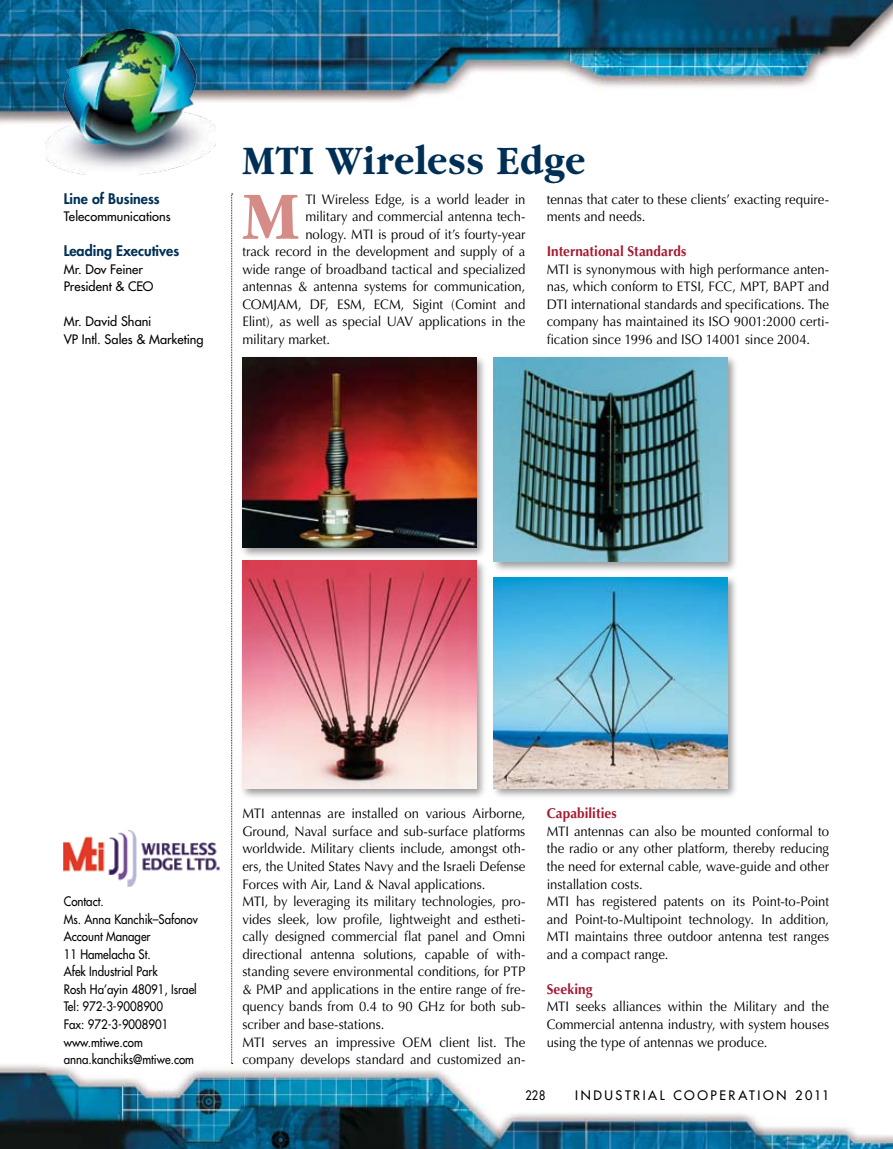
<style>
.page{position:relative;width:893px;height:1149px;background:#fff}
.page>*{position:absolute;margin:0;border:0;box-sizing:border-box;transform-origin:0 0}
.t1{font:700 70.2px "Garamond";color:#d68c86;scale:.95 1}
.t2{font:700 42px "Garamond";letter-spacing:.025em;color:#002f56;scale:.9 1}
.t3{font:700 14.25px "Optima";letter-spacing:.005em;color:#a41a32;scale:.95 1}
.t4{font:800 14.25px "Futura";color:#002f56}
.t5{font:13.8px/17.5px "Optima";letter-spacing:-.005em;color:#000;scale:.95 1}
.t6{font:12.75px/17.5px "Futura";color:#000;scale:.9 1}
.t7{font:12.75px/17.5px "Futura";color:#000}
.t8{font:12.75px "Futura";letter-spacing:.2em;color:#000}
.t9{font:12.75px "Futura";color:#000;scale:.85 1}
</style>
<div class="page">
<img style="left:0;top:1063px;width:893px;height:85px">
<img style="left:0;top:0;width:893px;height:146px">
<img style="left:46px;top:29px;width:170px;height:146px">
<svg style="left:231px;top:193px;width:2px;height:870px"></svg>
<img style="left:64px;top:830px;width:156px;height:56px">
<div style="left:490px;top:354px;width:249px;height:220px;background:#000;opacity:.4"></div>
<img style="left:494px;top:357px;width:233px;height:204px">
<div style="left:239px;top:354px;width:250px;height:205px;background:#000;opacity:.4"></div>
<img style="left:242px;top:357px;width:234px;height:190px">
<div style="left:239px;top:557px;width:250px;height:244px;background:#000;opacity:.4"></div>
<img style="left:242px;top:560px;width:234px;height:228px">
<div style="left:490px;top:573px;width:249px;height:227px;background:#000;opacity:.4"></div>
<img style="left:494px;top:577px;width:233px;height:211px">
<p class="t4" style="left:64px;top:189px;width:98px">Line of Business</p>
<p class="t7" style="left:64px;top:207px;width:108px">Telecommunications</p>
<p class="t4" style="left:64px;top:241px;width:117px">Leading Executives</p>
<p class="t7" style="left:64px;top:260px;width:91px">Mr. Dov Feiner<br>President &amp; CEO</p>
<p class="t7" style="left:64px;top:313px;width:141px">Mr. David Shani<br>VP Intl. Sales &amp; Marketing</p>
<h2 class="t2" style="left:242px;top:138px;width:382px">MTI Wireless Edge</h2>
<h1 class="t1" style="left:242px;top:177px;width:62px">M</h1>
<p class="t5" style="left:305px;top:190px;width:233px">TI Wireless Edge, is a world leader in</p>
<p class="t5" style="left:547px;top:190px;width:299px">tennas that cater to these clients’ exacting require&shy;ments and needs.</p>
<p class="t3" style="left:547px;top:243px;width:149px">International Standards</p>
<p class="t5" style="left:547px;top:260px;width:299px;text-align:justify">MTI is synonymous with high performance anten&shy;nas, which conform to ETSI, FCC, MPT, BAPT and DTI international standards and specifications. The company has maintained its ISO 9001:2000 certi&shy;fication since 1996 and ISO 14001 since 2004.</p>
<p class="t5" style="left:305px;top:208px;width:233px">military and commercial antenna tech-</p>
<p class="t5" style="left:305px;top:225px;width:233px">nology. MTI is proud of it’s fourty-year</p>
<p class="t5" style="left:242px;top:243px;width:299px">track record in the development and supply of a</p>
<p class="t5" style="left:242px;top:260px;width:299px">wide range of broadband tactical and specialized</p>
<p class="t5" style="left:242px;top:278px;width:299px">antennas &amp; antenna systems for communication,</p>
<p class="t5" style="left:242px;top:295px;width:299px">COMJAM, DF, ESM, ECM, Sigint (Comint and</p>
<p class="t5" style="left:242px;top:313px;width:299px">Elint), as well as special UAV applications in the</p>
<p class="t5" style="left:242px;top:330px;width:94px">military market.</p>
<p class="t6" style="left:64px;top:892px;width:150px">Contact.<br>Ms. Anna Kanchik–Safonov<br>Account Manager<br>11 Hamelacha St.<br>Afek Industrial Park<br>Rosh Ha’ayin 48091, Israel<br>Tel: 972-3-9008900<br>Fax: 972-3-9008901 www.mtiwe.com anna.kanchiks@mtiwe.com</p>
<p class="t5" style="left:242px;top:804px;width:299px">MTI antennas are installed on various Airborne, Ground, Naval surface and sub-surface platforms worldwide. Military clients include, amongst oth&shy;ers, the United States Navy and the Israeli Defense Forces with Air, Land &amp; Naval applications.<br>MTI, by leveraging its military technologies, pro&shy;vides sleek, low profile, lightweight and estheti&shy;cally designed commercial flat panel and Omni directional antenna solutions, capable of with&shy;standing severe environmental conditions, for PTP &amp; PMP and applications in the entire range of fre&shy;quency bands from 0.4 to 90 GHz for both sub&shy;scriber and base-stations.<br>MTI serves an impressive OEM client list. The company develops standard and customized an-</p>
<p class="t3" style="left:547px;top:804px;width:75px">Capabilities</p>
<p class="t5" style="left:547px;top:822px;width:299px">MTI antennas can also be mounted conformal to the radio or any other platform, thereby reducing the need for external cable, wave-guide and other installation costs.<br>MTI has registered patents on its Point-to-Point and Point-to-Multipoint technology. In addition, MTI maintains three outdoor antenna test ranges and a compact range.</p>
<p class="t3" style="left:547px;top:980px;width:50px">Seeking</p>
<p class="t5" style="left:547px;top:997px;width:299px;text-align:justify">MTI seeks alliances within the Military and the Commercial antenna industry, with system houses using the type of antennas we produce.</p>
<p class="t9" style="left:526px;top:1086px;width:25px">228</p>
<p class="t8" style="left:575px;top:1086px;width:256px">INDUSTRIAL COOPERATION 2011</p>
</div>
